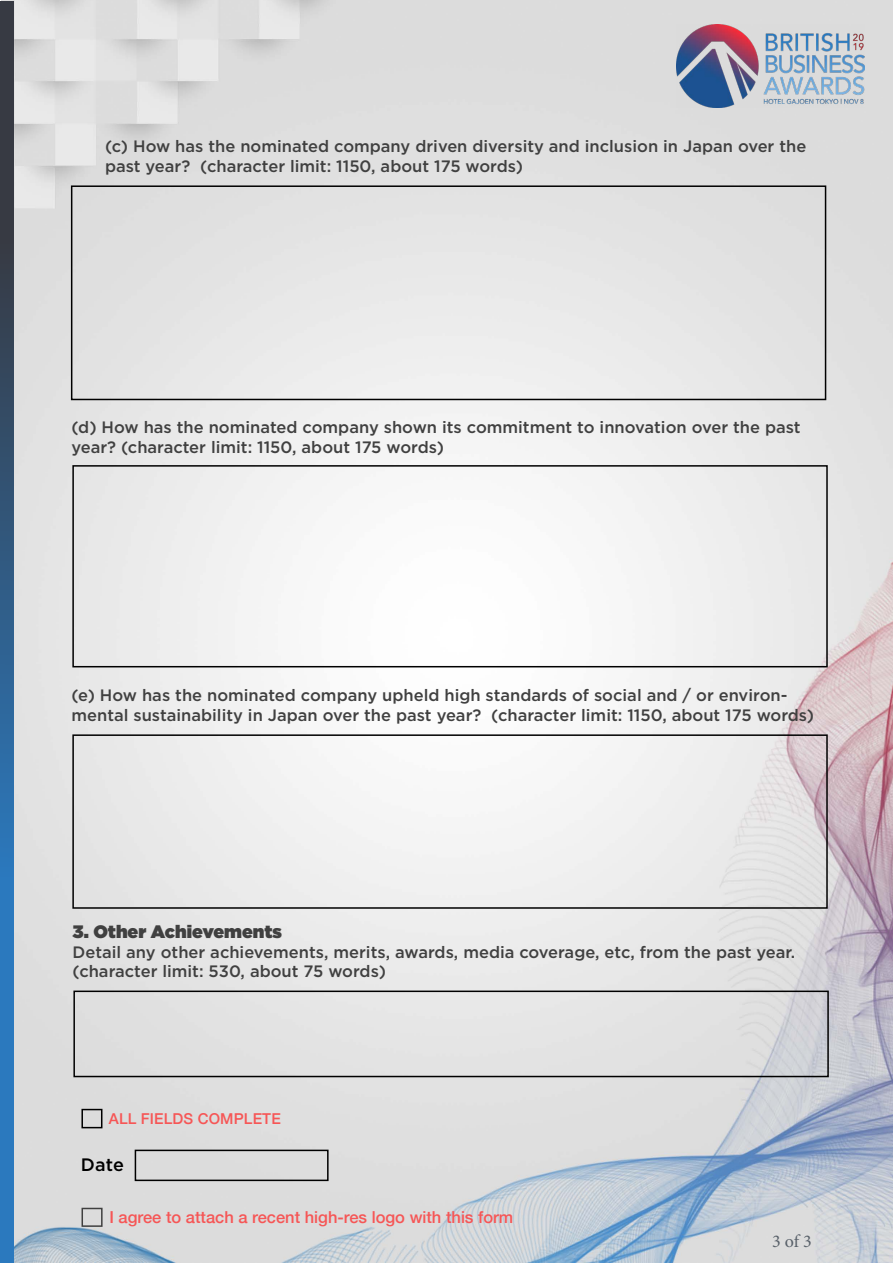
<style>
.page{position:relative;width:893px;height:1263px;background:#fff}
.page>*{position:absolute;margin:0;border:0;box-sizing:border-box;transform-origin:0 0}
.t1{font:900 18px "Gotham";color:#404040}
.t2{font:18px "Minion Pro";color:#586069}
.t3{font:500 18px "Gotham";color:#000}
.t4{font:500 16.5px/19.8px "Gotham";color:#404040}
.t5{font:500 16.5px "Helvetica Neue";color:#f65656}
.t6{font:500 15px "Helvetica Neue";letter-spacing:.01em;color:#f65656}
</style>
<div class="page">
<img style="left:2px;top:0;width:891px;height:1263px">
<img style="left:676px;top:25px;width:189px;height:82px">
<svg style="left:0;top:1px;width:13px;height:1261px"></svg>
<div style="left:71px;top:185px;width:755px;height:215px;border:2px solid #000"></div>
<div style="left:72px;top:465px;width:756px;height:202px;border:2px solid #000"></div>
<div style="left:72px;top:734px;width:756px;height:175px;border:2px solid #000"></div>
<div style="left:73px;top:990px;width:756px;height:87px;border:2px solid #000"></div>
<div style="left:81px;top:1109px;width:21px;height:19px;border:2px solid #000"></div>
<div style="left:82px;top:1208px;width:21px;height:19px;border:2px solid #404040"></div>
<div style="left:135px;top:1149px;width:194px;height:32px;border:2px solid #000"></div>
<p class="t4" style="left:105px;top:136px;width:703px">(c) How has the nominated company driven diversity and inclusion in Japan over the past year? (character limit: 1150, about 175 words)</p>
<p class="t4" style="left:71px;top:417px;width:731px">(d) How has the nominated company shown its commitment to innovation over the past year? (character limit: 1150, about 175 words)</p>
<p class="t4" style="left:71px;top:685px;width:744px">(e) How has the nominated company upheld high standards of social and / or environ&shy;mental sustainability in Japan over the past year? (character limit: 1150, about 175 words)</p>
<p class="t1" style="left:73px;top:918px;width:211px">3. Other Achievements</p>
<p class="t4" style="left:73px;top:942px;width:724px">Detail any other achievements, merits, awards, media coverage, etc, from the past year. (character limit: 530, about 75 words)</p>
<p class="t6" style="left:109px;top:1107px;width:173px">ALL FIELDS COMPLETE</p>
<p class="t3" style="left:81px;top:1153px;width:45px">Date</p>
<p class="t5" style="left:109px;top:1203px;width:405px">I agree to attach a recent high-res logo with this form</p>
<p class="t2" style="left:772px;top:1229px;width:41px">3 of 3</p>
</div>
